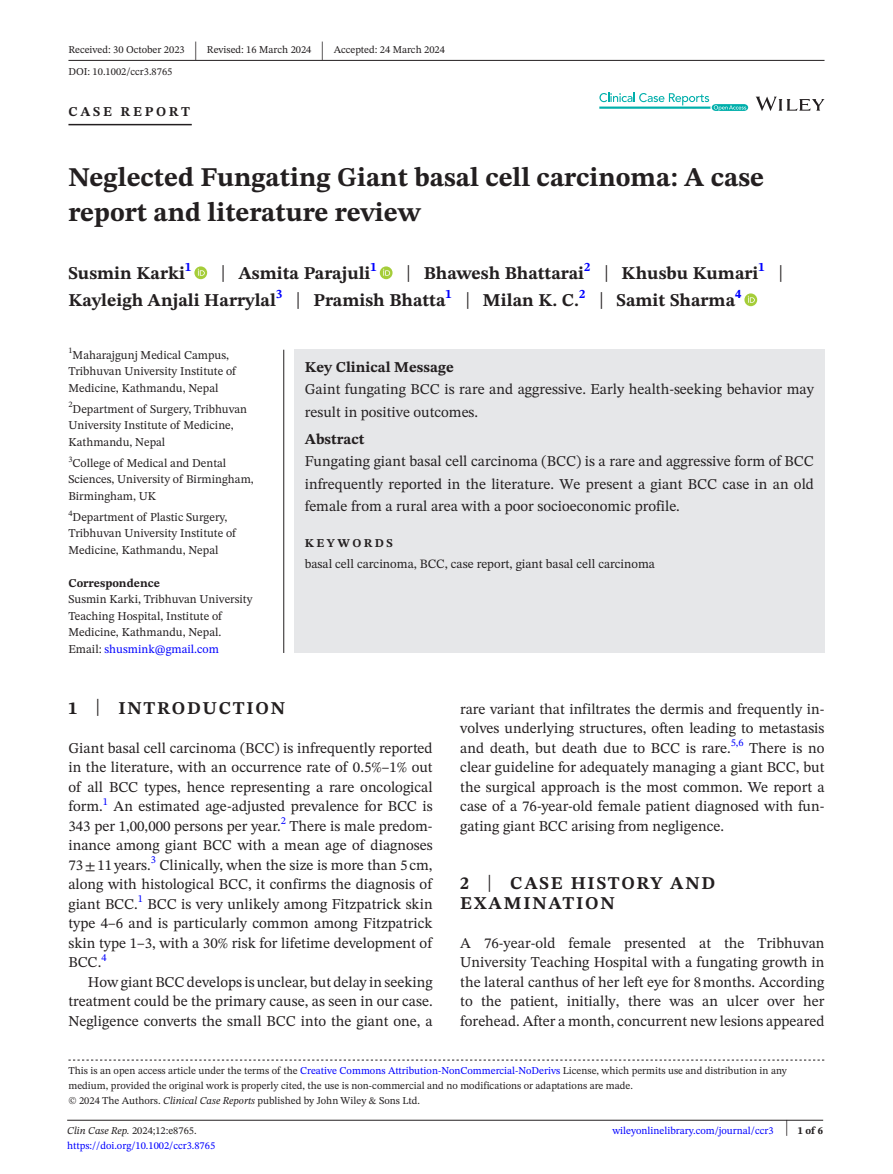
<style>
.page{position:relative;width:893px;height:1174px;background:#fff}
.page>*{position:absolute;margin:0;border:0;box-sizing:border-box;transform-origin:0 0}
.t1{font:700 27px/34.5px "STIX Two Text";color:#231f20}
.t2{font:25.65px "STIX Two Text";color:#231f20;scale:.49 1}
.t3{font:700 18px/27px "STIX Two Text";color:#231f20}
.t4{font:700 18px/19.5px "STIX Two Text";letter-spacing:.1em;color:#231f20}
.t5{font:15px/19.5px "STIX Two Text";color:#231f20;text-align:justify}
.t6{font:700 15px "STIX Two Text";color:#231f20}
.t7{font:700 13.5px "STIX Two Text";letter-spacing:.2em;color:#231f20}
.t8{font:12.75px "STIX Two Text";color:#231f20}
.t9{font:12px/16.5px "STIX Two Text";color:#231f20}
.t10{font:700 12px "STIX Two Text";color:#231f20}
.t11{font:700 12px "STIX Two Text";letter-spacing:.2em;color:#231f20}
.t12{font:10.5px/15px "STIX Two Text";color:#231f20}
.t13{font:10.5px "STIX Two Text";color:#00f}
.t14{font:700 10.5px "STIX Two Text";color:#231f20}
.s1{font-weight:400;font-size:23.4px}
.s2{color:#00f}
.s3{font-weight:400;font-size:23.7px}
.s4{font-family:"STIX"}
.s5{font-style:italic}
.s6{font-weight:400;font-size:22.2px}
</style>
<div class="page">
<hr style="left:67px;top:1119px;width:756px;height:1px;background:#231f20">
<svg style="left:756px;top:97px;width:68px;height:14px"></svg>
<svg style="left:599px;top:93px;width:149px;height:18px"></svg>
<hr style="left:68px;top:60px;width:756px;height:1px;background:#231f20">
<hr style="left:68px;top:124px;width:124px;height:1px;background:#231f20">
<svg style="left:194px;top:266px;width:13px;height:13px"></svg>
<svg style="left:198px;top:269px;width:7px;height:7px"></svg>
<svg style="left:380px;top:266px;width:13px;height:13px"></svg>
<svg style="left:383px;top:269px;width:7px;height:7px"></svg>
<svg style="left:744px;top:293px;width:13px;height:13px"></svg>
<svg style="left:748px;top:296px;width:7px;height:7px"></svg>
<svg style="left:68px;top:1059px;width:756px;height:1px"></svg>
<hr style="left:283px;top:350px;width:1px;height:303px;background:#231f20">
<div style="left:294px;top:350px;width:530px;height:229px;background:#e6e7e9"></div>
<div style="left:294px;top:578px;width:530px;height:75px;background:#e6e7e9"></div>
<p class="t12" style="left:68px;top:42px;width:118px">Received: 30 October 2023</p>
<h2 class="t2" style="left:194px;top:32px;width:8px">|</h2>
<p class="t12" style="left:207px;top:42px;width:106px">Revised: 16 March 2024</p>
<h2 class="t2" style="left:321px;top:32px;width:8px">|</h2>
<p class="t12" style="left:334px;top:42px;width:113px">Accepted: 24 March 2024</p>
<p class="t12" style="left:68px;top:64px;width:105px">DOI: 10.1002/ccr3.8765</p>
<p class="t7" style="left:68px;top:101px;width:123px">CASE REPORT</p>
<h1 class="t1" style="left:68px;top:161px;width:697px">Neglected Fungating Giant basal cell carcinoma: A case report and literature review</h1>
<p class="t3" style="left:68px;top:260px;width:124px">Susmin Karki<sup>1</sup></p>
<p class="t3" style="left:221px;top:260px;width:157px"><span class="s1">|</span> Asmita Parajuli<sup>1</sup></p>
<p class="t3" style="left:68px;top:260px;width:716px;text-indent:338px"><span class="s1">|</span> Bhawesh Bhattarai<sup>2</sup> <span class="s1">|</span> Khusbu Kumari<sup>1</sup> <span class="s1">|<br></span>Kayleigh Anjali Harrylal<sup>3</sup> <span class="s1">|</span> Pramish Bhatta<sup>1</sup> <span class="s1">|</span> Milan K. C.<sup>2</sup> <span class="s1">|</span> Samit Sharma<sup>4</sup></p>
<p class="t9" style="left:68px;top:346px;width:169px"><sup>1</sup>Maharajgunj Medical Campus,<br>Tribhuvan University Institute of<br>Medicine, Kathmandu, Nepal</p>
<p class="t9" style="left:68px;top:400px;width:180px"><sup>2</sup>Department of Surgery, Tribhuvan<br>University Institute of Medicine,<br>Kathmandu, Nepal</p>
<p class="t9" style="left:68px;top:454px;width:187px"><sup>3</sup>College of Medical and Dental<br>Sciences, University of Birmingham,<br>Birmingham, UK</p>
<p class="t9" style="left:68px;top:508px;width:169px"><sup>4</sup>Department of Plastic Surgery,<br>Tribhuvan University Institute of<br>Medicine, Kathmandu, Nepal</p>
<p class="t10" style="left:68px;top:574px;width:93px">Correspondence</p>
<p class="t9" style="left:68px;top:591px;width:186px">Susmin Karki, Tribhuvan University<br>Teaching Hospital, Institute of<br>Medicine, Kathmandu, Nepal.<br>Email: <span class="s2">shusmink@gmail.com</span></p>
<p class="t6" style="left:305px;top:356px;width:150px">Key Clinical Message</p>
<p class="t5" style="left:305px;top:378px;width:511px;line-height:22.5px">Gaint fungating BCC is rare and aggressive. Early health-seeking behavior may result in positive outcomes.</p>
<p class="t6" style="left:305px;top:428px;width:61px">Abstract</p>
<p class="t5" style="left:305px;top:450px;width:511px;line-height:22.5px">Fungating giant basal cell carcinoma (BCC) is a rare and aggressive form of BCC infrequently reported in the literature. We present a giant BCC case in an old female from a rural area with a poor socioeconomic profile.</p>
<p class="t11" style="left:305px;top:534px;width:90px">KEYWORDS</p>
<p class="t8" style="left:305px;top:555px;width:352px">basal cell carcinoma, BCC, case report, giant basal cell carcinoma</p>
<p class="t4" style="left:68px;top:698px;width:218px">1 <span class="s3">|</span> INTRODUCTION</p>
<p class="t5" style="left:68px;top:738px;width:366px">Giant basal cell carcinoma (BCC) is infrequently reported in the literature, with an occurrence rate of 0.5%–1% out of all BCC types, hence representing a rare oncological form.</p>
<p class="t13" style="left:103px;top:793px;width:7px">1</p>
<p class="t5" style="left:68px;top:796px;width:366px;text-indent:45px">An estimated age-adjusted prevalence for BCC is<br>343 per 1,00,000 persons per year.</p>
<p class="t13" style="left:281px;top:813px;width:7px">2</p>
<p class="t5" style="left:68px;top:816px;width:366px;text-indent:221px">There is male predom&shy;inance among giant BCC with a mean age of diagnoses 73<span class="s4">±</span>11 years.</p>
<p class="t13" style="left:151px;top:852px;width:7px">3</p>
<p class="t5" style="left:68px;top:855px;width:366px;text-indent:91px">Clinically, when the size is more than 5 cm, along with histological BCC, it confirms the diagnosis of giant BCC.</p>
<p class="t13" style="left:138px;top:891px;width:7px">1</p>
<p class="t5" style="left:68px;top:894px;width:366px;text-indent:79px">BCC is very unlikely among Fitzpatrick skin type 4–6 and is particularly common among Fitzpatrick skin type 1–3, with a 30% risk for lifetime development of BCC.</p>
<p class="t13" style="left:101px;top:949px;width:7px">4</p>
<p class="t5" style="left:68px;top:972px;width:366px;text-indent:20px">How giant BCC develops is unclear, but delay in seeking treatment could be the primary cause, as seen in our case.<br>Negligence converts the small BCC into the giant one, a</p>
<p class="t5" style="left:460px;top:699px;width:366px">rare variant that infiltrates the dermis and frequently in&shy;volves underlying structures, often leading to metastasis and death, but death due to BCC is rare.</p>
<p class="t13" style="left:731px;top:735px;width:14px">5,6</p>
<p class="t5" style="left:460px;top:738px;width:366px;text-indent:289px">There is no clear guideline for adequately managing a giant BCC, but the surgical approach is the most common. We report a case of a 76-year-old female patient diagnosed with fun&shy;gating giant BCC arising from negligence.</p>
<p class="t4" style="left:460px;top:874px;width:257px">2 <span class="s3">|</span> CASE HISTORY AND<br>EXAMINATION</p>
<p class="t5" style="left:460px;top:933px;width:366px">A 76-year-old female presented at the Tribhuvan University Teaching Hospital with a fungating growth in the lateral canthus of her left eye for 8months. According to the patient, initially, there was an ulcer over her forehead. After a month, concurrent new lesions appeared</p>
<p class="t12" style="left:68px;top:1063px;width:720px">This is an open access article under the terms of the <span class="s2">Creative Commons Attribution-NonCommercial-NoDerivs</span> License, which permits use and distribution in any medium, provided the original work is properly cited, the use is non-commercial and no modifications or adaptations are made.<br>© 2024 The Authors. <span class="s5">Clinical Case Reports</span> published by John Wiley &amp; Sons Ltd.</p>
<p class="t12" style="left:67px;top:1123px;width:131px"><span class="s5">Clin Case Rep.</span> 2024;12:e8765.</p>
<p class="t14" style="left:785px;top:1123px;width:39px"><span class="s6">|</span> 1 of 6</p>
<p class="t13" style="left:67px;top:1138px;width:150px">https://doi.org/10.1002/ccr3.8765</p>
<p class="t13" style="left:612px;top:1123px;width:163px">wileyonlinelibrary.com/journal/ccr3</p>
</div>
